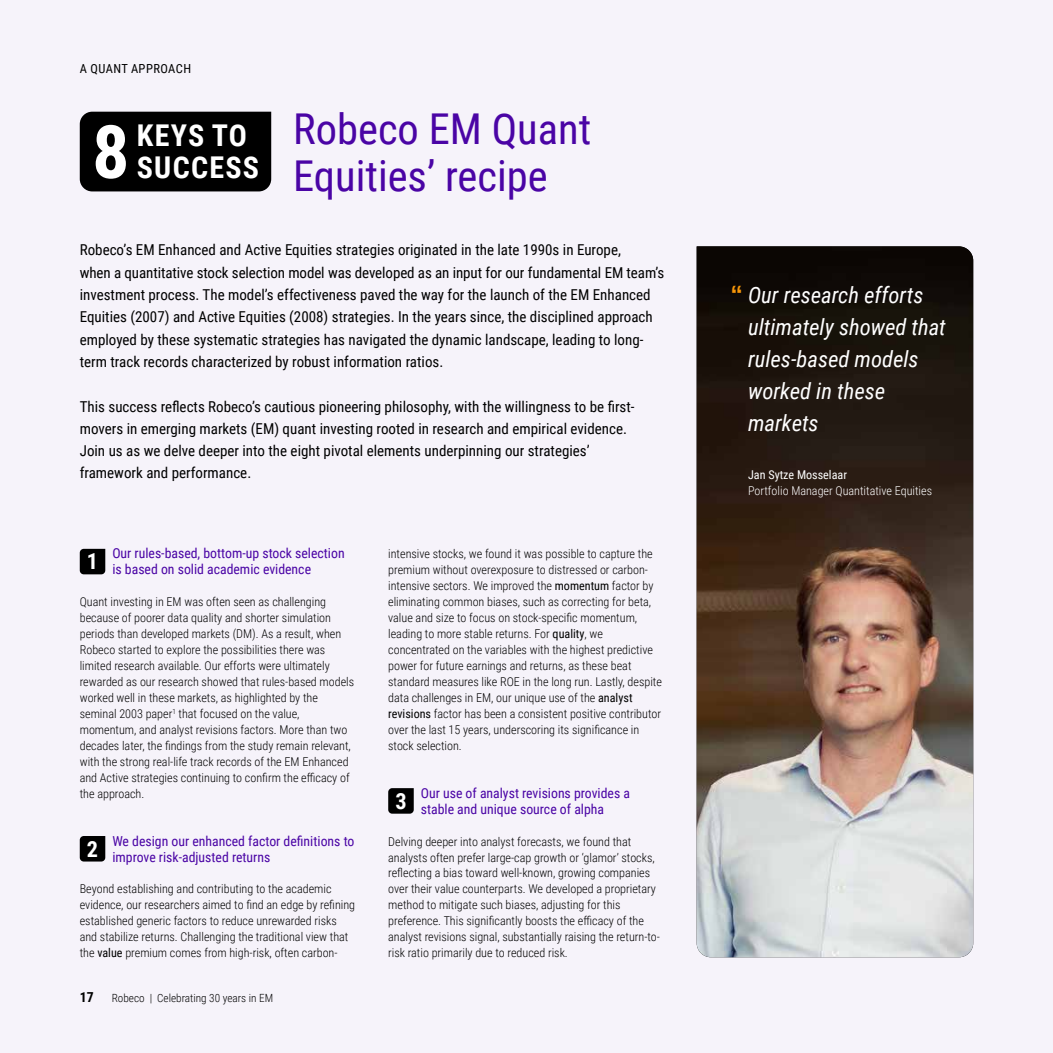
<style>
.page{position:relative;width:1053px;height:1053px;background:#fff}
.page>*{position:absolute;margin:0;border:0;box-sizing:border-box;transform-origin:0 0}
.t1{font:700 73.75px "Roboto Condensed";color:#fff}
.t2{font:42.5px/47.9px "Roboto Condensed";color:#4a04a5}
.t3{font:700 30px/31.9px "Roboto Condensed";letter-spacing:.04em;color:#fff}
.t4{font:italic 22.5px/31.9px "Roboto Condensed";color:#fff}
.t5{font:700 22.25px "Roboto Condensed";color:#fff}
.t6{font:15px/22.2px "Roboto Condensed";color:#000}
.t7{font:13.75px/16px "Roboto Condensed";color:#4a04a5}
.t8{font:700 13.75px "Roboto Condensed";color:#000}
.t9{font:12.5px "Roboto Condensed";letter-spacing:.035em;color:#000}
.t10{font:300 12.12px/16px "Roboto Condensed";color:#000}
.t11{font:300 12.12px "Roboto Condensed";color:#fff}
.t12{font:12.12px "Roboto Condensed";color:#fff}
.t13{font:300 11.25px "Roboto Condensed";color:#000}
.s1{font-weight:400}
.s2{font-family:"Ramabhadra";font-style:normal;font-size:25px;color:#f79608}
</style>
<div class="page">
<div style="left:0;top:0;width:1052px;height:1052px;background:#f6f3fa"></div>
<div style="left:80px;top:112px;width:191px;height:79px;background:#000"></div>
<svg style="left:80px;top:549px;width:25px;height:25px"></svg>
<img style="left:696px;top:246px;width:277px;height:711px">
<svg style="left:80px;top:836px;width:25px;height:25px"></svg>
<svg style="left:388px;top:788px;width:26px;height:25px"></svg>
<p class="t9" style="left:80px;top:60px;width:113px">A QUANT APPROACH</p>
<h1 class="t1" style="left:92px;top:100px;width:39px">8</h1>
<h3 class="t3" style="left:137px;top:118px;width:124px">KEYS TO<br>SUCCESS</h3>
<h2 class="t2" style="left:293px;top:103px;width:299px">Robeco EM Quant<br>Equities’ recipe</h2>
<p class="t6" style="left:80px;top:238px;width:586px">Robeco’s EM Enhanced and Active Equities strategies originated in the late 1990s in Europe,<br>when a quantitative stock selection model was developed as an input for our fundamental EM team’s investment process. The model’s effectiveness paved the way for the launch of the EM Enhanced Equities (2007) and Active Equities (2008) strategies. In the years since, the disciplined approach employed by these systematic strategies has navigated the dynamic landscape, leading to long&shy;term track records characterized by robust information ratios.</p>
<p class="t6" style="left:80px;top:394px;width:556px">This success reflects Robeco’s cautious pioneering philosophy, with the willingness to be first&shy;movers in emerging markets (EM) quant investing rooted in research and empirical evidence.<br>Join us as we delve deeper into the eight pivotal elements underpinning our strategies’ framework and performance.</p>
<p class="t7" style="left:112px;top:545px;width:234px">Our rules-based, bottom-up stock selection is based on solid academic evidence</p>
<p class="t10" style="left:80px;top:593px;width:276px">Quant investing in EM was often seen as challenging because of poorer data quality and shorter simulation periods than developed markets (DM). As a result, when Robeco started to explore the possibilities there was limited research available. Our efforts were ultimately rewarded as our research showed that rules-based models worked well in these markets, as highlighted by the seminal 2003 paper<sup>1</sup> that focused on the value, momentum, and analyst revisions factors. More than two decades later, the findings from the study remain relevant, with the strong real-life track records of the EM Enhanced and Active strategies continuing to confirm the efficacy of the approach.</p>
<p class="t7" style="left:112px;top:832px;width:243px">We design our enhanced factor definitions to improve risk-adjusted returns</p>
<p class="t10" style="left:80px;top:880px;width:277px">Beyond establishing and contributing to the academic evidence, our researchers aimed to find an edge by refining established generic factors to reduce unrewarded risks and stabilize returns. Challenging the traditional view that the <span class="s1">value</span> premium comes from high-risk, often carbon-</p>
<h3 class="t5" style="left:87px;top:546px;width:13px">1</h3>
<h3 class="t5" style="left:87px;top:833px;width:13px">2</h3>
<p class="t8" style="left:80px;top:987px;width:15px">17</p>
<p class="t13" style="left:112px;top:989px;width:163px">Robeco | Celebrating 30 years in EM</p>
<p class="t10" style="left:388px;top:545px;width:275px">intensive stocks, we found it was possible to capture the premium without overexposure to distressed or carbon&shy;intensive sectors. We improved the <span class="s1">momentum</span> factor by eliminating common biases, such as correcting for beta, value and size to focus on stock-specific momentum, leading to more stable returns. For <span class="s1">quality</span>, we concentrated on the variables with the highest predictive power for future earnings and returns, as these beat standard measures like ROE in the long run. Lastly, despite data challenges in EM, our unique use of the <span class="s1">analyst revisions</span> factor has been a consistent positive contributor over the last 15 years, underscoring its significance in stock selection.</p>
<p class="t7" style="left:421px;top:784px;width:211px">Our use of analyst revisions provides a stable and unique source of alpha</p>
<p class="t10" style="left:388px;top:832px;width:273px">Delving deeper into analyst forecasts, we found that analysts often prefer large-cap growth or ‘glamor’ stocks, reflecting a bias toward well-known, growing companies over their value counterparts. We developed a proprietary method to mitigate such biases, adjusting for this preference. This significantly boosts the efficacy of the analyst revisions signal, substantially raising the return-to&shy;risk ratio primarily due to reduced risk.</p>
<h3 class="t5" style="left:395px;top:785px;width:13px">3</h3>
<h3 class="t4" style="left:748px;top:278px;width:199px;text-indent:-18px"><span class="s2">“</span> Our research efforts ultimately showed that rules-based models worked in these markets</h3>
<p class="t12" style="left:748px;top:466px;width:100px">Jan Sytze Mosselaar</p>
<p class="t11" style="left:748px;top:481px;width:185px">Portfolio Manager Quantitative Equities</p>
</div>
